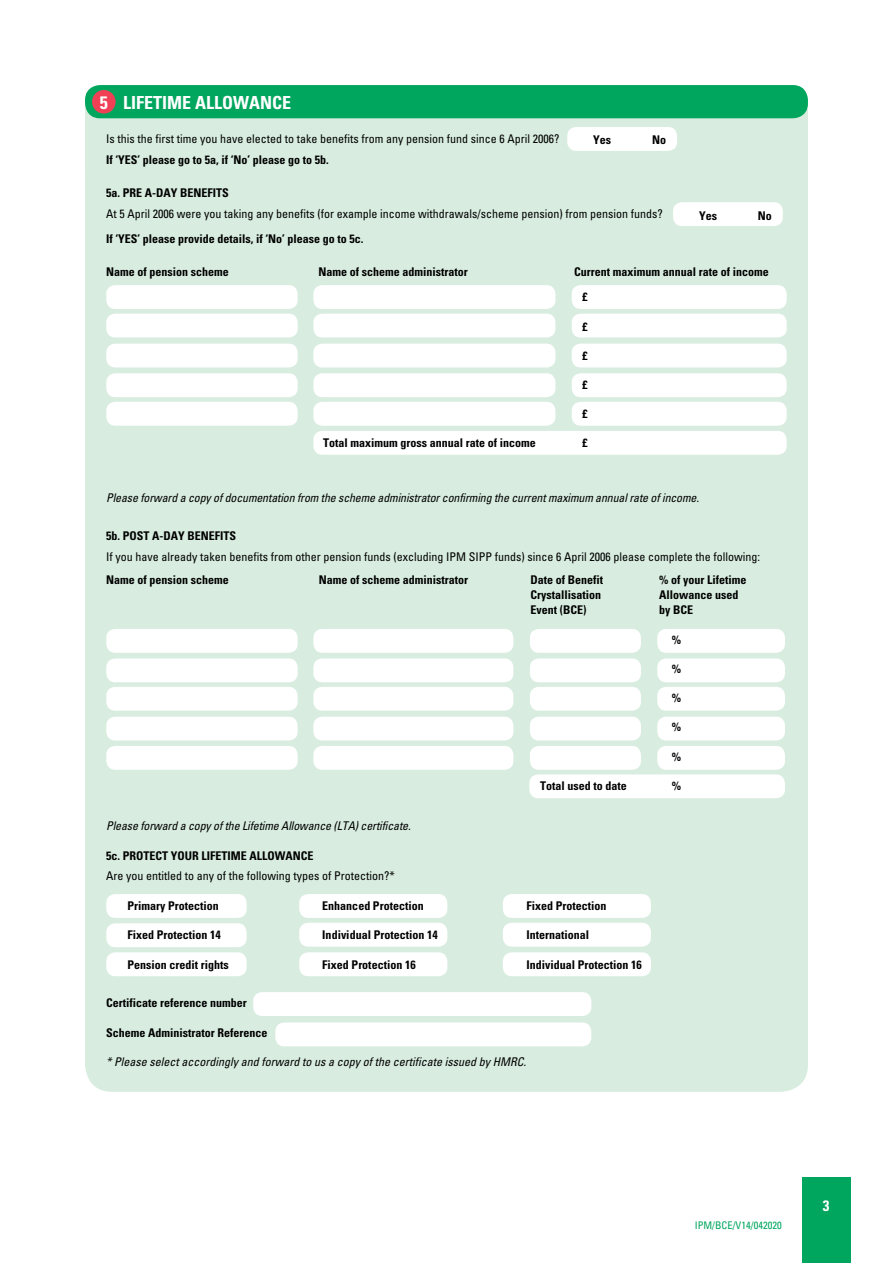
<style>
.page{position:relative;width:893px;height:1263px;background:#fff}
.page>*{position:absolute;margin:0;border:0;box-sizing:border-box;transform-origin:0 0}
.t1{font:700 condensed 18px "Univers";color:#fff}
.t2{font:700 condensed 15px "Univers";color:#fff}
.t3{font:700 condensed 12px/25px "Univers";color:#000}
.t4{font:condensed 12px "Univers";color:#000}
.t5{font:italic condensed 12px "Univers";letter-spacing:-.01em;color:#000}
.t6{font:condensed 10.5px "Univers";color:#00a65e}
</style>
<div class="page">
<div style="left:85px;top:118px;width:723px;height:974px;background:#d8ede0;border-radius:27px"></div>
<div style="left:85px;top:99px;width:723px;height:71px;background:#d8ede0"></div>
<div style="left:85px;top:85px;width:723px;height:33px;background:#00a65e;border-radius:15px"></div>
<div style="left:92px;top:90px;width:24px;height:24px;background:#ef4056;border-radius:50%"></div>
<div style="left:572px;top:285px;width:215px;height:24px;background:#fff;border-radius:9px"></div>
<div style="left:106px;top:314px;width:192px;height:23px;background:#fff;border-radius:9px"></div>
<div style="left:313px;top:314px;width:242px;height:23px;background:#fff;border-radius:9px"></div>
<div style="left:572px;top:314px;width:215px;height:23px;background:#fff;border-radius:9px"></div>
<div style="left:106px;top:344px;width:192px;height:23px;background:#fff;border-radius:9px"></div>
<div style="left:313px;top:344px;width:242px;height:23px;background:#fff;border-radius:9px"></div>
<div style="left:572px;top:344px;width:215px;height:23px;background:#fff;border-radius:9px"></div>
<div style="left:106px;top:373px;width:192px;height:24px;background:#fff;border-radius:9px"></div>
<div style="left:313px;top:373px;width:242px;height:24px;background:#fff;border-radius:9px"></div>
<div style="left:572px;top:373px;width:215px;height:24px;background:#fff;border-radius:9px"></div>
<div style="left:106px;top:402px;width:192px;height:24px;background:#fff;border-radius:9px"></div>
<div style="left:313px;top:402px;width:242px;height:24px;background:#fff;border-radius:9px"></div>
<div style="left:313px;top:431px;width:474px;height:24px;background:#fff;border-radius:9px"></div>
<div style="left:572px;top:402px;width:215px;height:24px;background:#fff;border-radius:9px"></div>
<div style="left:106px;top:285px;width:192px;height:24px;background:#fff;border-radius:9px"></div>
<div style="left:313px;top:285px;width:242px;height:24px;background:#fff;border-radius:9px"></div>
<div style="left:106px;top:629px;width:192px;height:24px;background:#fff;border-radius:9px"></div>
<div style="left:313px;top:629px;width:200px;height:24px;background:#fff;border-radius:9px"></div>
<div style="left:530px;top:629px;width:111px;height:24px;background:#fff;border-radius:9px"></div>
<div style="left:657px;top:629px;width:128px;height:24px;background:#fff;border-radius:9px"></div>
<div style="left:106px;top:658px;width:192px;height:24px;background:#fff;border-radius:9px"></div>
<div style="left:313px;top:658px;width:200px;height:24px;background:#fff;border-radius:9px"></div>
<div style="left:530px;top:658px;width:111px;height:24px;background:#fff;border-radius:9px"></div>
<div style="left:657px;top:658px;width:128px;height:24px;background:#fff;border-radius:9px"></div>
<div style="left:106px;top:687px;width:192px;height:24px;background:#fff;border-radius:9px"></div>
<div style="left:313px;top:687px;width:200px;height:24px;background:#fff;border-radius:9px"></div>
<div style="left:530px;top:687px;width:111px;height:24px;background:#fff;border-radius:9px"></div>
<div style="left:657px;top:687px;width:128px;height:24px;background:#fff;border-radius:9px"></div>
<div style="left:106px;top:717px;width:192px;height:23px;background:#fff;border-radius:9px"></div>
<div style="left:313px;top:717px;width:200px;height:23px;background:#fff;border-radius:9px"></div>
<div style="left:530px;top:717px;width:111px;height:23px;background:#fff;border-radius:9px"></div>
<div style="left:657px;top:717px;width:128px;height:23px;background:#fff;border-radius:9px"></div>
<div style="left:313px;top:746px;width:200px;height:24px;background:#fff;border-radius:9px"></div>
<div style="left:530px;top:746px;width:111px;height:24px;background:#fff;border-radius:9px"></div>
<div style="left:657px;top:746px;width:128px;height:24px;background:#fff;border-radius:9px"></div>
<div style="left:529px;top:774px;width:256px;height:24px;background:#fff;border-radius:9px"></div>
<div style="left:106px;top:746px;width:192px;height:24px;background:#fff;border-radius:9px"></div>
<div style="left:106px;top:894px;width:141px;height:24px;background:#fff;border-radius:9px"></div>
<div style="left:106px;top:923px;width:141px;height:24px;background:#fff;border-radius:9px"></div>
<div style="left:106px;top:952px;width:141px;height:24px;background:#fff;border-radius:9px"></div>
<div style="left:253px;top:992px;width:338px;height:24px;background:#fff;border-radius:9px"></div>
<div style="left:275px;top:1022px;width:316px;height:24px;background:#fff;border-radius:9px"></div>
<div style="left:802px;top:1178px;width:48px;height:85px;background:#00a65e"></div>
<div style="left:299px;top:894px;width:148px;height:24px;background:#fff;border-radius:9px"></div>
<div style="left:503px;top:894px;width:148px;height:24px;background:#fff;border-radius:9px"></div>
<div style="left:299px;top:923px;width:148px;height:24px;background:#fff;border-radius:9px"></div>
<div style="left:299px;top:952px;width:148px;height:24px;background:#fff;border-radius:9px"></div>
<div style="left:503px;top:923px;width:148px;height:24px;background:#fff;border-radius:9px"></div>
<div style="left:503px;top:952px;width:148px;height:24px;background:#fff;border-radius:9px"></div>
<div style="left:567px;top:127px;width:110px;height:24px;background:#fff;border-radius:9px"></div>
<div style="left:673px;top:202px;width:110px;height:24px;background:#fff;border-radius:9px"></div>
<h1 class="t1" style="left:123px;top:92px;width:18px">Lifetime</h1>
<h1 class="t1" style="left:195px;top:92px;width:23px">Allowance</h1>
<p class="t4" style="left:106px;top:131px;width:455px">Is this the first time you have elected to take benefits from any pension fund since 6 April 2006?</p>
<p class="t3" style="left:106px;top:147px;width:224px">If ‘YES’ please go to 5a, if ‘No’ please go to 5b.</p>
<p class="t3" style="left:106px;top:180px;width:89px">5a. Pre A-Day Benefits</p>
<p class="t4" style="left:106px;top:206px;width:558px">At 5 April 2006 were you taking any benefits (for example income withdrawals/scheme pension) from pension funds?</p>
<p class="t3" style="left:106px;top:226px;width:259px">If ‘YES’ please provide details, if ‘No’ please go to 5c.</p>
<p class="t3" style="left:106px;top:259px;width:124px">Name of pension scheme</p>
<p class="t3" style="left:318px;top:259px;width:151px">Name of scheme administrator</p>
<p class="t3" style="left:583px;top:259px;width:188px;text-indent:-9px">Current maximum annual rate of income £</p>
<p class="t3" style="left:583px;top:314px;width:7px">£</p>
<p class="t3" style="left:583px;top:343px;width:7px">£</p>
<p class="t3" style="left:583px;top:372px;width:7px">£</p>
<p class="t3" style="left:583px;top:401px;width:7px">£</p>
<p class="t3" style="left:323px;top:430px;width:214px">Total maximum gross annual rate of income</p>
<p class="t3" style="left:583px;top:430px;width:7px">£</p>
<h1 class="t1" style="left:100px;top:92px;width:9px">5</h1>
<p class="t3" style="left:593px;top:128px;width:19px">Yes</p>
<p class="t3" style="left:652px;top:128px;width:16px">No</p>
<p class="t3" style="left:699px;top:203px;width:19px">Yes</p>
<p class="t3" style="left:758px;top:203px;width:16px">No</p>
<p class="t5" style="left:106px;top:490px;width:594px">Please forward a copy of documentation from the scheme administrator confirming the current maximum annual rate of income.</p>
<p class="t3" style="left:106px;top:523px;width:31px">5b. Post</p>
<p class="t3" style="left:152px;top:523px;width:50px">A-Day Benefits</p>
<p class="t4" style="left:106px;top:549px;width:655px">If you have already taken benefits from other pension funds (excluding IPM SIPP funds) since 6 April 2006 please complete the following:</p>
<p class="t3" style="left:106px;top:567px;width:124px">Name of pension scheme</p>
<p class="t3" style="left:319px;top:567px;width:151px">Name of scheme administrator</p>
<p class="t3" style="left:531px;top:567px;width:74px">Date of Benefit</p>
<p class="t3" style="left:659px;top:567px;width:89px">% of your Lifetime</p>
<p class="t3" style="left:531px;top:582px;width:72px">Crystallisation</p>
<p class="t3" style="left:659px;top:582px;width:81px">Allowance used</p>
<p class="t3" style="left:531px;top:597px;width:58px">Event (BCE)</p>
<p class="t3" style="left:659px;top:597px;width:35px">by BCE</p>
<p class="t3" style="left:672px;top:627px;width:11px">%</p>
<p class="t3" style="left:672px;top:656px;width:11px">%</p>
<p class="t3" style="left:672px;top:685px;width:11px">%</p>
<p class="t3" style="left:672px;top:715px;width:11px">%</p>
<p class="t3" style="left:672px;top:744px;width:11px">%</p>
<p class="t3" style="left:540px;top:773px;width:88px">Total used to date</p>
<p class="t3" style="left:672px;top:773px;width:11px">%</p>
<p class="t5" style="left:106px;top:819px;width:306px">Please forward a copy of the Lifetime Allowance (LTA) certificate.</p>
<p class="t3" style="left:106px;top:843px;width:31px">5c. Protect</p>
<p class="t3" style="left:171px;top:843px;width:43px">Your Lifetime</p>
<p class="t3" style="left:250px;top:843px;width:16px">Allowance</p>
<p class="t4" style="left:106px;top:869px;width:290px">Are you entitled to any of the following types of Protection?*</p>
<p class="t3" style="left:128px;top:893px;width:93px">Primary Protection</p>
<p class="t3" style="left:322px;top:893px;width:103px">Enhanced Protection</p>
<p class="t3" style="left:526px;top:893px;width:82px">Fixed Protection</p>
<p class="t3" style="left:128px;top:922px;width:95px">Fixed Protection 14</p>
<p class="t3" style="left:322px;top:922px;width:117px">Individual Protection 14</p>
<p class="t3" style="left:526px;top:922px;width:64px">International</p>
<p class="t3" style="left:128px;top:952px;width:103px">Pension credit rights</p>
<p class="t3" style="left:322px;top:952px;width:95px">Fixed Protection 16</p>
<p class="t3" style="left:526px;top:952px;width:117px">Individual Protection 16</p>
<p class="t3" style="left:106px;top:990px;width:142px">Certificate reference number</p>
<p class="t3" style="left:106px;top:1020px;width:163px">Scheme Administrator Reference</p>
<p class="t5" style="left:106px;top:1054px;width:421px">* Please select accordingly and forward to us a copy of the certificate issued by HMRC.</p>
<p class="t6" style="left:695px;top:1218px;width:88px">IPM/BCE/V14/042020</p>
<p class="t2" style="left:823px;top:1196px;width:8px">3</p>
</div>
